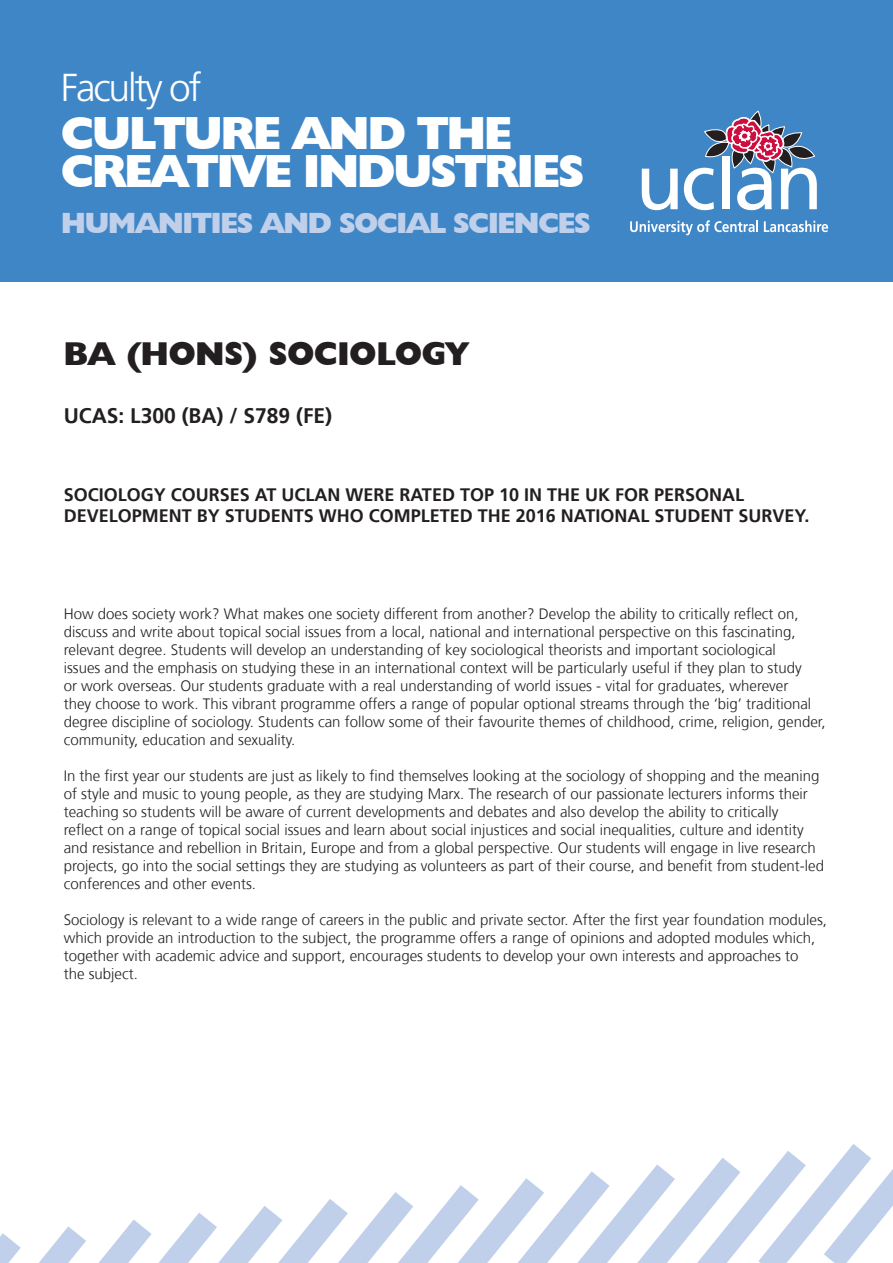
<style>
.page{position:relative;width:893px;height:1263px;background:#fff}
.page>*{position:absolute;margin:0;border:0;box-sizing:border-box;transform-origin:0 0}
.t1{font:800 46.5px/37.7px "Humanist 521 BT";letter-spacing:-.04em;color:#fff}
.t2{font:300 39px "Frutiger";letter-spacing:-.055em;color:#fff}
.t3{font:800 33px "Humanist 521 BT";color:#231f20}
.t4{font:800 29.25px "Humanist 521 BT";letter-spacing:-.04em;color:#c0d0ea}
.t5{font:700 21px "Frutiger";color:#231f20}
.t6{font:700 18px/21.6px "Frutiger";color:#231f20}
.t7{font:300 15px/18px "Frutiger";color:#231f20}
</style>
<div class="page">
<div style="left:0;top:0;width:893px;height:281px;background:#3f86c7"></div>
<svg style="left:0;top:1144px;width:893px;height:119px"></svg>
<svg style="left:642px;top:169px;width:36px;height:41px"></svg>
<svg style="left:684px;top:110px;width:133px;height:100px"></svg>
<svg style="left:630px;top:220px;width:128px;height:15px"></svg>
<svg style="left:764px;top:221px;width:64px;height:11px"></svg>
<p class="t2" style="left:61px;top:65px;width:142px">Faculty of</p>
<p class="t1" style="left:61px;top:113px;width:525px">CULTURE AND THE<br>CREATIVE INDUSTRIES</p>
<p class="t4" style="left:61px;top:205px;width:531px">HUMANITIES AND SOCIAL SCIENCES</p>
<p class="t3" style="left:64px;top:333px;width:407px">BA (HONS) SOCIOLOGY</p>
<p class="t5" style="left:64px;top:404px;width:270px">UCAS: L300 (BA) / S789 (FE)</p>
<p class="t6" style="left:64px;top:484px;width:747px">SOCIOLOGY COURSES AT UCLAN WERE RATED TOP 10 IN THE UK FOR PERSONAL<br>DEVELOPMENT BY STUDENTS WHO COMPLETED THE 2016 NATIONAL STUDENT SURVEY.</p>
<p class="t7" style="left:64px;top:605px;width:763px">How does society work? What makes one society different from another? Develop the ability to critically reflect on, discuss and write about topical social issues from a local, national and international perspective on this fascinating, relevant degree. Students will develop an understanding of key sociological theorists and important sociological<br>issues and the emphasis on studying these in an international context will be particularly useful if they plan to study<br>or work overseas. Our students graduate with a real understanding of world issues - vital for graduates, wherever<br>they choose to work. This vibrant programme offers a range of popular optional streams through the ‘big’ traditional degree discipline of sociology. Students can follow some of their favourite themes of childhood, crime, religion, gender, community, education and sexuality.</p>
<p class="t7" style="left:64px;top:767px;width:762px">In the first year our students are just as likely to find themselves looking at the sociology of shopping and the meaning of style and music to young people, as they are studying Marx. The research of our passionate lecturers informs their teaching so students will be aware of current developments and debates and also develop the ability to critically<br>reflect on a range of topical social issues and learn about social injustices and social inequalities, culture and identity and resistance and rebellion in Britain, Europe and from a global perspective. Our students will engage in live research projects, go into the social settings they are studying as volunteers as part of their course, and benefit from student-led conferences and other events.</p>
<p class="t7" style="left:64px;top:911px;width:765px">Sociology is relevant to a wide range of careers in the public and private sector. After the first year foundation modules, which provide an introduction to the subject, the programme offers a range of opinions and adopted modules which, together with academic advice and support, encourages students to develop your own interests and approaches to</p>
<p class="t7" style="left:64px;top:965px;width:76px">the subject.</p>
</div>
